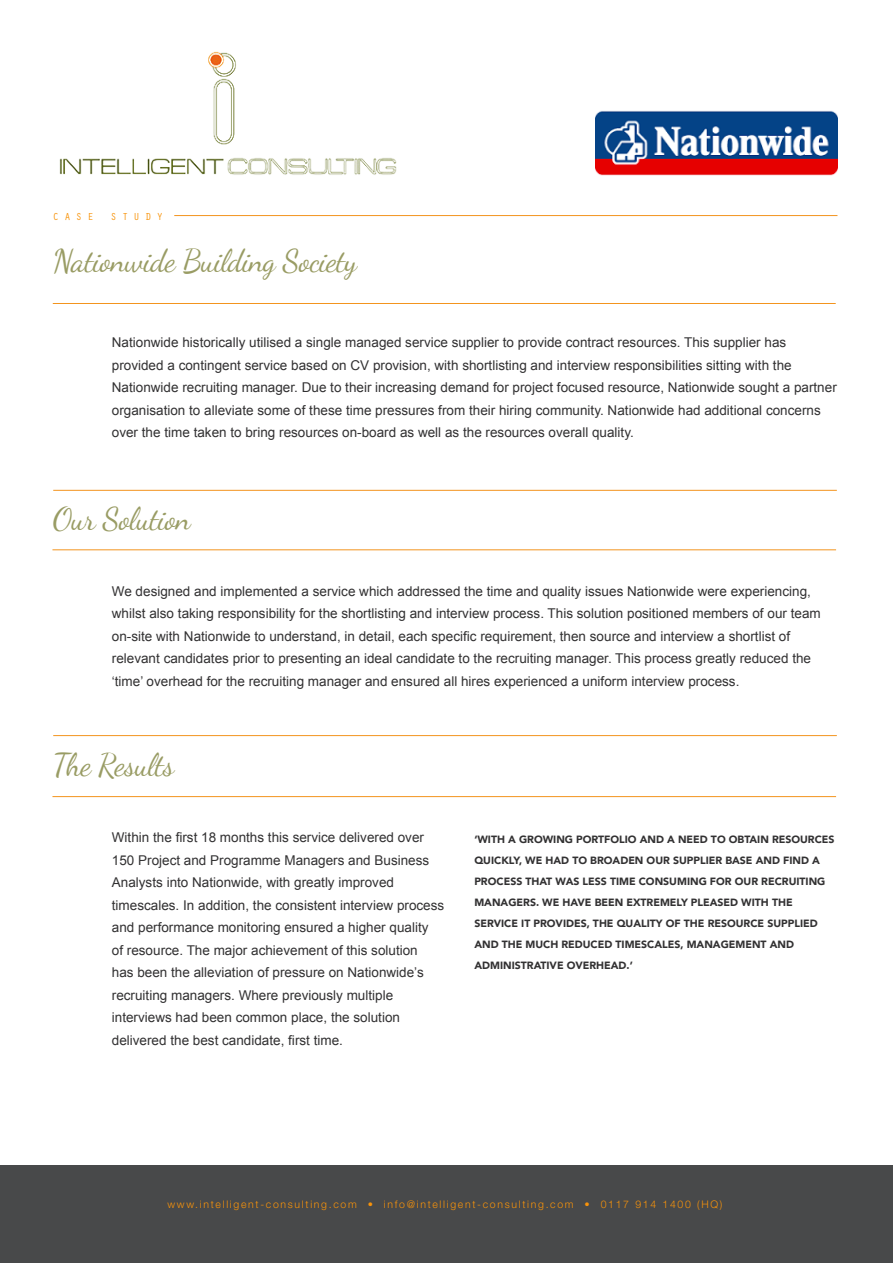
<style>
.page{position:relative;width:893px;height:1263px;background:#fff}
.page>*{position:absolute;margin:0;border:0;box-sizing:border-box;transform-origin:0 0}
.t1{font:31.5px "Dancing Script";letter-spacing:-.02em;color:#999c64}
.t2{font:13.5px/22.5px "Arial";color:#323132}
.t3{font:900 10.5px/21px "Avenir";color:#323132}
.t4{font:300 10.5px "Helvetica Neue LT Std";letter-spacing:.16em;color:#f8930a}
.t5{font:10.5px "Orator Std";letter-spacing:.5em;color:#f8930a}
</style>
<div class="page">
<div style="left:0;top:1166px;width:893px;height:97px;background:#48494a"></div>
<hr style="left:53px;top:303px;width:783px;height:1px;background:#f3941e">
<hr style="left:53px;top:490px;width:784px;height:1px;background:#f3941e">
<hr style="left:53px;top:735px;width:784px;height:1px;background:#f3941e">
<hr style="left:52px;top:549px;width:784px;height:1px;background:#f3941e">
<hr style="left:52px;top:796px;width:784px;height:1px;background:#f3941e">
<hr style="left:174px;top:215px;width:663px;height:1px;background:#f3941e">
<img style="left:59px;top:51px;width:338px;height:124px">
<img style="left:595px;top:111px;width:243px;height:65px">
<p class="t5" style="left:53px;top:209px;width:42px">CASE</p>
<p class="t5" style="left:111px;top:209px;width:54px">STUDY</p>
<p class="t1" style="left:53px;top:242px;width:306px">Nationwide Building Society</p>
<p class="t2" style="left:112px;top:331px;width:726px">Nationwide historically utilised a single managed service supplier to provide contract resources. This supplier has provided a contingent service based on CV provision, with shortlisting and interview responsibilities sitting with the Nationwide recruiting manager. Due to their increasing demand for project focused resource, Nationwide sought a partner organisation to alleviate some of these time pressures from their hiring community. Nationwide had additional concerns over the time taken to bring resources on-board as well as the resources overall quality.</p>
<p class="t1" style="left:53px;top:500px;width:140px">Our Solution</p>
<p class="t2" style="left:112px;top:580px;width:710px">We designed and implemented a service which addressed the time and quality issues Nationwide were experiencing, whilst also taking responsibility for the shortlisting and interview process. This solution positioned members of our team on-site with Nationwide to understand, in detail, each specific requirement, then source and interview a shortlist of relevant candidates prior to presenting an ideal candidate to the recruiting manager. This process greatly reduced the ‘time’ overhead for the recruiting manager and ensured all hires experienced a uniform interview process.</p>
<p class="t1" style="left:53px;top:746px;width:123px">The Results</p>
<p class="t2" style="left:112px;top:826px;width:334px">Within the first 18 months this service delivered over 150 Project and Programme Managers and Business Analysts into Nationwide, with greatly improved timescales. In addition, the consistent interview process and performance monitoring ensured a higher quality<br>of resource. The major achievement of this solution<br>has been the alleviation of pressure on Nationwide’s recruiting managers. Where previously multiple interviews had been common place, the solution delivered the best candidate, first time.</p>
<p class="t3" style="left:474px;top:829px;width:362px">‘WITH A GROWING PORTFOLIO AND A NEED TO OBTAIN RESOURCES QUICKLY, WE HAD TO BROADEN OUR SUPPLIER BASE AND FIND A PROCESS THAT WAS LESS TIME CONSUMING FOR OUR RECRUITING MANAGERS. WE HAVE BEEN EXTREMELY PLEASED WITH THE SERVICE IT PROVIDES, THE QUALITY OF THE RESOURCE SUPPLIED AND THE MUCH REDUCED TIMESCALES, MANAGEMENT AND ADMINISTRATIVE OVERHEAD.’</p>
<p class="t4" style="left:167px;top:1197px;width:556px">www.intelligent-consulting.com • info@intelligent-consulting.com • 0117 914 1400 (HQ)</p>
</div>
